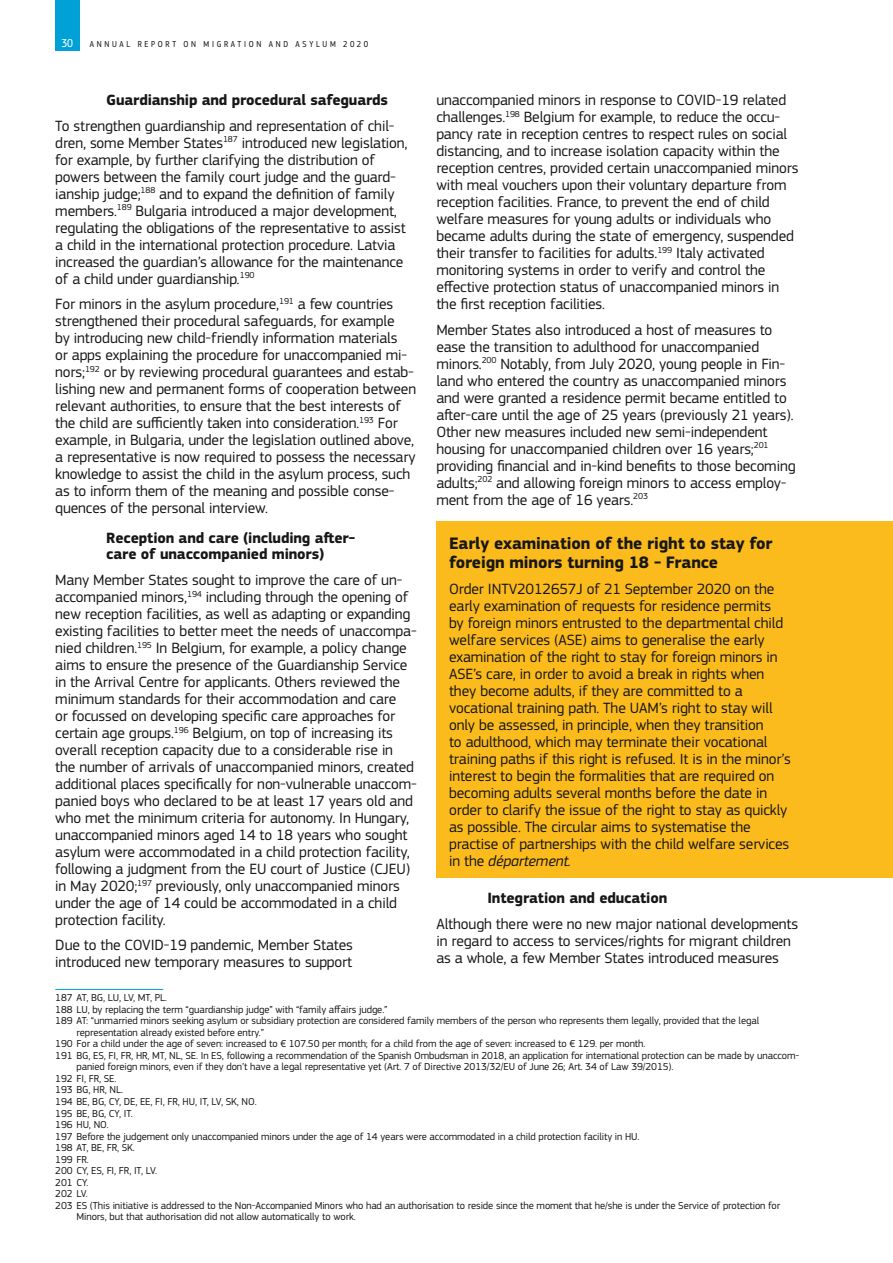
<style>
.page{position:relative;width:893px;height:1263px;background:#fff}
.page>*{position:absolute;margin:0;border:0;box-sizing:border-box;transform-origin:0 0}
.t1{font:700 17.25px/18.9px "EC Square Sans Pro";letter-spacing:-.01em;color:#181716}
.t2{font:15.45px/17px "EC Square Sans Pro";letter-spacing:-.01em;color:#181716}
.t3{font:700 15.45px/16.6px "EC Square Sans Pro";letter-spacing:-.01em;color:#181716}
.t4{font:12px "EC Square Sans Cond Pro";color:#fff}
.t5{font:10.5px "EC Square Sans Pro";letter-spacing:-.01em;color:#181716}
.t6{font:9px "EC Square Sans Cond Pro";letter-spacing:.3em;color:#181716}
.s1{font-style:italic}
</style>
<div class="page">
<div style="left:55px;top:0;width:24px;height:51px;background:#00a1d7"></div>
<hr style="left:55px;top:989px;width:108px;height:1px;background:#00a1d7">
<div style="left:436px;top:521px;width:457px;height:60px;background:#fbbb1d"></div>
<div style="left:436px;top:567px;width:457px;height:311px;background:#fbbb1d"></div>
<p class="t4" style="left:62px;top:36px;width:13px">30</p>
<p class="t6" style="left:90px;top:39px;width:280px">ANNUAL REPORT ON MIGRATION AND ASYLUM 2020</p>
<p class="t3" style="left:106px;top:92px;width:283px">Guardianship and procedural safeguards</p>
<p class="t2" style="left:55px;top:117px;width:354px">To strengthen guardianship and representation of chil&shy;dren, some Member States<sup>187</sup> introduced new legislation, for example, by further clarifying the distribution of powers between the family court judge and the guard&shy;ianship judge;<sup>188</sup> and to expand the definition of family members.<sup>189</sup> Bulgaria introduced a major development, regulating the obligations of the representative to assist a child in the international protection procedure. Latvia increased the guardian’s allowance for the maintenance of a child under guardianship<span class="s1">.</span><sup>190</sup></p>
<p class="t2" style="left:55px;top:296px;width:362px">For minors in the asylum procedure,<sup>191</sup> a few countries strengthened their procedural safeguards, for example<br>by introducing new child-friendly information materials<br>or apps explaining the procedure for unaccompanied mi&shy;nors;<sup>192</sup> or by reviewing procedural guarantees and estab&shy;lishing new and permanent forms of cooperation between relevant authorities, to ensure that the best interests of the child are sufficiently taken into consideration.<sup>193</sup> For example, in Bulgaria, under the legislation outlined above, a representative is now required to possess the necessary knowledge to assist the child in the asylum process, such as to inform them of the meaning and possible conse&shy;quences of the personal interview.</p>
<p class="t3" style="left:106px;top:530px;width:250px">Reception and care (including after&shy;care of unaccompanied minors)</p>
<p class="t2" style="left:55px;top:571px;width:363px">Many Member States sought to improve the care of un&shy;accompanied minors,<sup>194</sup> including through the opening of new reception facilities, as well as adapting or expanding existing facilities to better meet the needs of unaccompa&shy;nied children.<sup>195</sup> In Belgium, for example, a policy change aims to ensure the presence of the Guardianship Service in the Arrival Centre for applicants. Others reviewed the minimum standards for their accommodation and care<br>or focussed on developing specific care approaches for certain age groups.<sup>196</sup> Belgium, on top of increasing its overall reception capacity due to a considerable rise in the number of arrivals of unaccompanied minors, created additional places specifically for non-vulnerable unaccom&shy;panied boys who declared to be at least 17 years old and who met the minimum criteria for autonomy. In Hungary, unaccompanied minors aged 14 to 18 years who sought asylum were accommodated in a child protection facility, following a judgment from the EU court of Justice (CJEU) in May 2020;<sup>197</sup> previously, only unaccompanied minors under the age of 14 could be accommodated in a child protection facility.</p>
<p class="t2" style="left:55px;top:937px;width:299px">Due to the COVID-19 pandemic, Member States introduced new temporary measures to support</p>
<p class="t5" style="left:55px;top:991px;width:113px">187 AT, BG, LU, LV, MT, PL.</p>
<p class="t5" style="left:55px;top:1003px;width:334px">188 LU, by replacing the term “guardianship judge” with “family affairs judge.”</p>
<p class="t5" style="left:55px;top:1014px;width:705px">189 AT: “unmarried minors seeking asylum or subsidiary protection are considered family members of the person who represents them legally, provided that the legal</p>
<p class="t5" style="left:77px;top:1026px;width:189px">representation already existed before entry.”</p>
<p class="t5" style="left:55px;top:1037px;width:592px">190 For a child under the age of seven: increased to € 107.50 per month; for a child from the age of seven: increased to € 129. per month.</p>
<p class="t5" style="left:55px;top:1049px;width:745px">191 BG, ES, FI, FR, HR, MT, NL, SE. In ES, following a recommendation of the Spanish Ombudsman in 2018, an application for international protection can be made by unaccom-</p>
<p class="t5" style="left:77px;top:1061px;width:598px">panied foreign minors, even if they don’t have a legal representative yet (Art. 7 of Directive 2013/32/EU of June 26; Art. 34 of Law 39/2015).</p>
<p class="t5" style="left:55px;top:1072px;width:63px">192 FI, FR, SE.</p>
<p class="t5" style="left:55px;top:1084px;width:69px">193 BG, HR, NL.</p>
<p class="t5" style="left:55px;top:1095px;width:203px">194 BE, BG, CY, DE, EE, FI, FR, HU, IT, LV, SK, NO.</p>
<p class="t5" style="left:55px;top:1107px;width:79px">195 BE, BG, CY, IT.</p>
<p class="t5" style="left:55px;top:1118px;width:55px">196 HU, NO.</p>
<p class="t5" style="left:55px;top:1130px;width:586px">197 Before the judgement only unaccompanied minors under the age of 14 years were accommodated in a child protection facility in HU.</p>
<p class="t5" style="left:55px;top:1141px;width:81px">198 AT, BE, FR, SK.</p>
<p class="t5" style="left:55px;top:1153px;width:35px">199 FR.</p>
<p class="t5" style="left:55px;top:1165px;width:103px">200 CY, ES, FI, FR, IT, LV.</p>
<p class="t5" style="left:55px;top:1176px;width:35px">201 CY.</p>
<p class="t5" style="left:55px;top:1188px;width:34px">202 LV.</p>
<p class="t5" style="left:55px;top:1199px;width:726px">203 ES (This initiative is addressed to the Non-Accompanied Minors who had an authorisation to reside since the moment that he/she is under the Service of protection for</p>
<p class="t5" style="left:77px;top:1211px;width:281px">Minors, but that authorisation did not allow automatically to work.</p>
<p class="t2" style="left:436px;top:92px;width:364px">unaccompanied minors in response to COVID-19 related challenges.<sup>198</sup> Belgium for example, to reduce the occu&shy;pancy rate in reception centres to respect rules on social distancing, and to increase isolation capacity within the reception centres, provided certain unaccompanied minors with meal vouchers upon their voluntary departure from reception facilities. France, to prevent the end of child welfare measures for young adults or individuals who became adults during the state of emergency, suspended their transfer to facilities for adults.<sup>199</sup> Italy activated monitoring systems in order to verify and control the effective protection status of unaccompanied minors in the first reception facilities.</p>
<p class="t2" style="left:436px;top:321px;width:361px">Member States also introduced a host of measures to ease the transition to adulthood for unaccompanied minors.<sup>200</sup> Notably, from July 2020, young people in Fin&shy;land who entered the country as unaccompanied minors and were granted a residence permit became entitled to after-care until the age of 25 years (previously 21 years).<br>Other new measures included new semi-independent housing for unaccompanied children over 16 years;<sup>201 </sup>providing financial and in-kind benefits to those becoming adults;<sup>202</sup> and allowing foreign minors to access employ&shy;ment from the age of 16 years.<sup>203</sup></p>
<p class="t1" style="left:449px;top:534px;width:325px">Early examination of the right to stay for foreign minors turning 18 - France</p>
<p class="t2" style="left:449px;top:580px;width:343px">Order INTV2012657J of 21 September 2020 on the early examination of requests for residence permits<br>by foreign minors entrusted to the departmental child welfare services (ASE) aims to generalise the early examination of the right to stay for foreign minors in ASE’s care, in order to avoid a break in rights when they become adults, if they are committed to a vocational training path. The UAM’s right to stay will only be assessed, in principle, when they transition<br>to adulthood, which may terminate their vocational training paths if this right is refused. It is in the minor’s interest to begin the formalities that are required on becoming adults several months before the date in order to clarify the issue of the right to stay as quickly as possible. The circular aims to systematise the practise of partnerships with the child welfare services in the <span class="s1">département.</span></p>
<p class="t3" style="left:487px;top:890px;width:181px">Integration and education</p>
<p class="t2" style="left:436px;top:915px;width:363px">Although there were no new major national developments in regard to access to services/rights for migrant children as a whole, a few Member States introduced measures</p>
</div>
